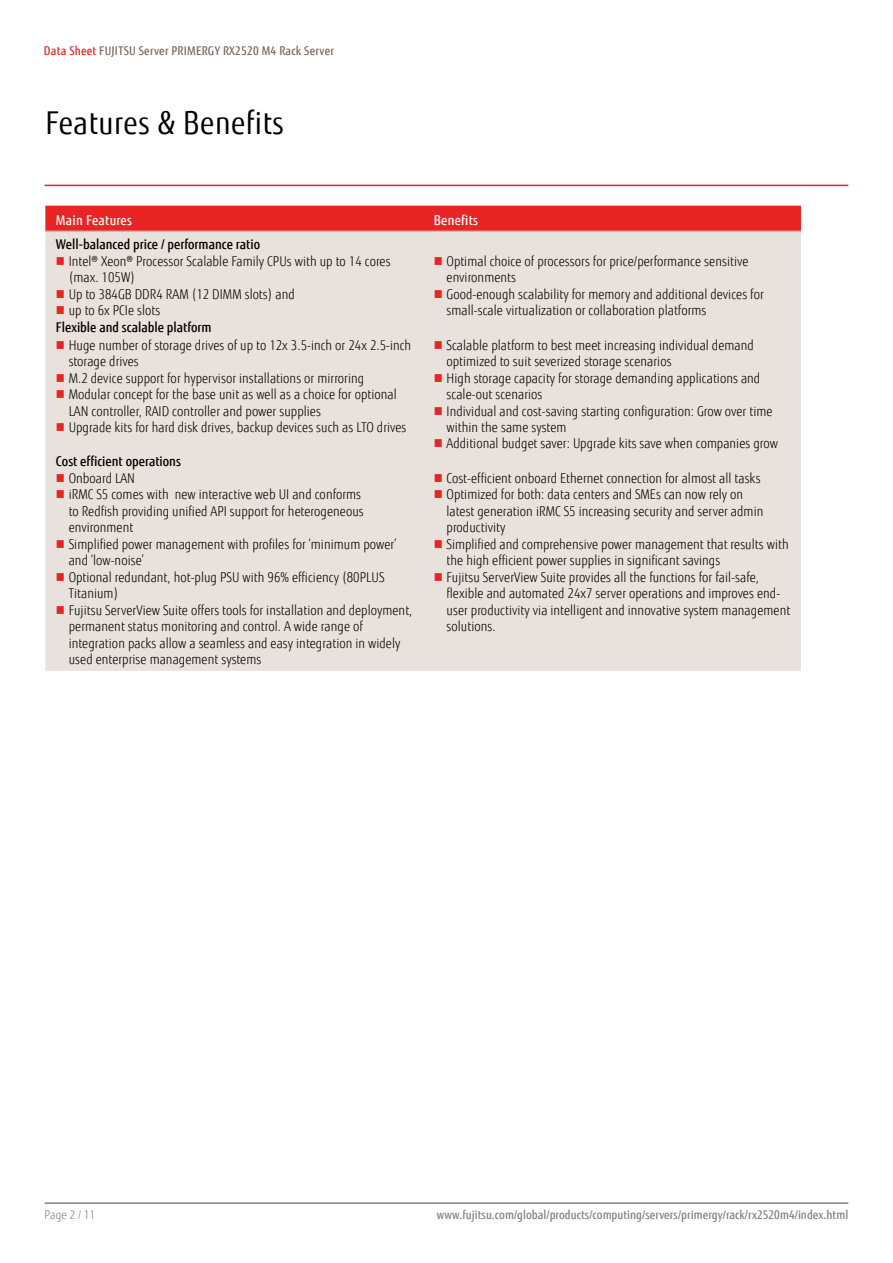
<style>
.page{position:relative;width:893px;height:1263px;background:#fff}
.page>*{position:absolute;margin:0;border:0;box-sizing:border-box;transform-origin:0 0}
.t1{font:31.5px "Fujitsu Sans";letter-spacing:.02em;color:#000;scale:.9 1}
.t2{font:300 13.5px/16.5px "Fujitsu Sans";letter-spacing:.005em;color:#000;scale:.9 1}
.t3{font:500 13.5px "Fujitsu Sans";color:#000;scale:.9 1}
.t4{font:500 13.5px "Fujitsu Sans";letter-spacing:.02em;color:#fff;scale:.9 1}
.t5{font:500 12px "Fujitsu Sans";letter-spacing:.005em;color:#818280;scale:.9 1}
.t6{font:500 12px "Fujitsu Sans";letter-spacing:.02em;color:#79695e;scale:.9 1}
.t7{font:300 12px "Fujitsu Sans";letter-spacing:.005em;color:#818280;scale:.9 1}
.s1{color:#e92425}
</style>
<div class="page">
<hr style="left:45px;top:1202px;width:803px;height:2px;background:#818280">
<div style="left:45px;top:206px;width:756px;height:25px;background:#e92425"></div>
<div style="left:45px;top:232px;width:756px;height:439px;background:#e9e1db"></div>
<hr style="left:45px;top:231px;width:378px;height:1px;background:#c9bbb0">
<hr style="left:423px;top:231px;width:378px;height:1px;background:#c9bbb0">
<hr style="left:45px;top:185px;width:803px;height:1px;background:#ed1d24">
<svg style="left:57px;top:257px;width:7px;height:8px"></svg>
<svg style="left:57px;top:290px;width:7px;height:8px"></svg>
<svg style="left:57px;top:306px;width:7px;height:8px"></svg>
<svg style="left:435px;top:257px;width:7px;height:8px"></svg>
<svg style="left:435px;top:290px;width:7px;height:8px"></svg>
<svg style="left:57px;top:341px;width:7px;height:7px"></svg>
<svg style="left:57px;top:374px;width:7px;height:7px"></svg>
<svg style="left:57px;top:390px;width:7px;height:8px"></svg>
<svg style="left:57px;top:423px;width:7px;height:8px"></svg>
<svg style="left:435px;top:341px;width:7px;height:7px"></svg>
<svg style="left:435px;top:374px;width:7px;height:7px"></svg>
<svg style="left:435px;top:407px;width:7px;height:7px"></svg>
<svg style="left:435px;top:440px;width:7px;height:7px"></svg>
<svg style="left:57px;top:474px;width:7px;height:8px"></svg>
<svg style="left:57px;top:490px;width:7px;height:8px"></svg>
<svg style="left:57px;top:540px;width:7px;height:8px"></svg>
<svg style="left:57px;top:573px;width:7px;height:8px"></svg>
<svg style="left:57px;top:606px;width:7px;height:8px"></svg>
<svg style="left:435px;top:474px;width:7px;height:8px"></svg>
<svg style="left:435px;top:490px;width:7px;height:8px"></svg>
<svg style="left:435px;top:540px;width:7px;height:8px"></svg>
<svg style="left:435px;top:573px;width:7px;height:8px"></svg>
<p class="t6" style="left:44px;top:43px;width:324px"><span class="s1">Data Sheet</span> FUJITSU Server PRIMERGY RX2520 M4 Rack Server</p>
<h1 class="t1" style="left:45px;top:104px;width:267px">Features &amp; Benefits</h1>
<p class="t4" style="left:56px;top:212px;width:86px">Main Features</p>
<p class="t4" style="left:434px;top:212px;width:51px">Benefits</p>
<p class="t3" style="left:56px;top:235px;width:228px">Well-balanced price / performance ratio</p>
<p class="t2" style="left:69px;top:253px;width:359px">Intel® Xeon® Processor Scalable Family CPUs with up to 14 cores (max. 105W)<br>Up to 384GB DDR4 RAM (12 DIMM slots) and<br>up to 6x PCIe slots</p>
<p class="t2" style="left:447px;top:253px;width:354px">Optimal choice of processors for price/performance sensitive environments<br>Good-enough scalability for memory and additional devices for small-scale virtualization or collaboration platforms</p>
<p class="t3" style="left:56px;top:319px;width:174px">Flexible and scalable platform</p>
<p class="t2" style="left:69px;top:337px;width:382px">Huge number of storage drives of up to 12x 3.5-inch or 24x 2.5-inch storage drives<br>M.2 device support for hypervisor installations or mirroring<br>Modular concept for the base unit as well as a choice for optional LAN controller, RAID controller and power supplies<br>Upgrade kits for hard disk drives, backup devices such as LTO drives</p>
<p class="t2" style="left:447px;top:337px;width:370px">Scalable platform to best meet increasing individual demand optimized to suit severized storage scenarios<br>High storage capacity for storage demanding applications and scale-out scenarios<br>Individual and cost-saving starting configuration: Grow over time within the same system<br>Additional budget saver: Upgrade kits save when companies grow</p>
<p class="t3" style="left:56px;top:452px;width:140px">Cost efficient operations</p>
<p class="t2" style="left:69px;top:470px;width:383px">Onboard LAN<br>iRMC S5 comes with new interactive web UI and conforms<br>to Redfish providing unified API support for heterogeneous environment<br>Simplified power management with profiles for ‘minimum power’ and ‘low-noise’<br>Optional redundant, hot-plug PSU with 96% efficiency (80PLUS Titanium)<br>Fujitsu ServerView Suite offers tools for installation and deployment, permanent status monitoring and control. A wide range of integration packs allow a seamless and easy integration in widely used enterprise management systems</p>
<p class="t2" style="left:447px;top:470px;width:383px">Cost-efficient onboard Ethernet connection for almost all tasks Optimized for both: data centers and SMEs can now rely on<br>latest generation iRMC S5 increasing security and server admin productivity<br>Simplified and comprehensive power management that results with the high efficient power supplies in significant savings<br>Fujitsu ServerView Suite provides all the functions for fail-safe, flexible and automated 24x7 server operations and improves end&shy;user productivity via intelligent and innovative system management solutions.</p>
<p class="t7" style="left:45px;top:1208px;width:58px">Page 2 / 11</p>
<p class="t5" style="left:437px;top:1208px;width:459px">www.fujitsu.com/global/products/computing/servers/primergy/rack/rx2520m4/index.html</p>
</div>
